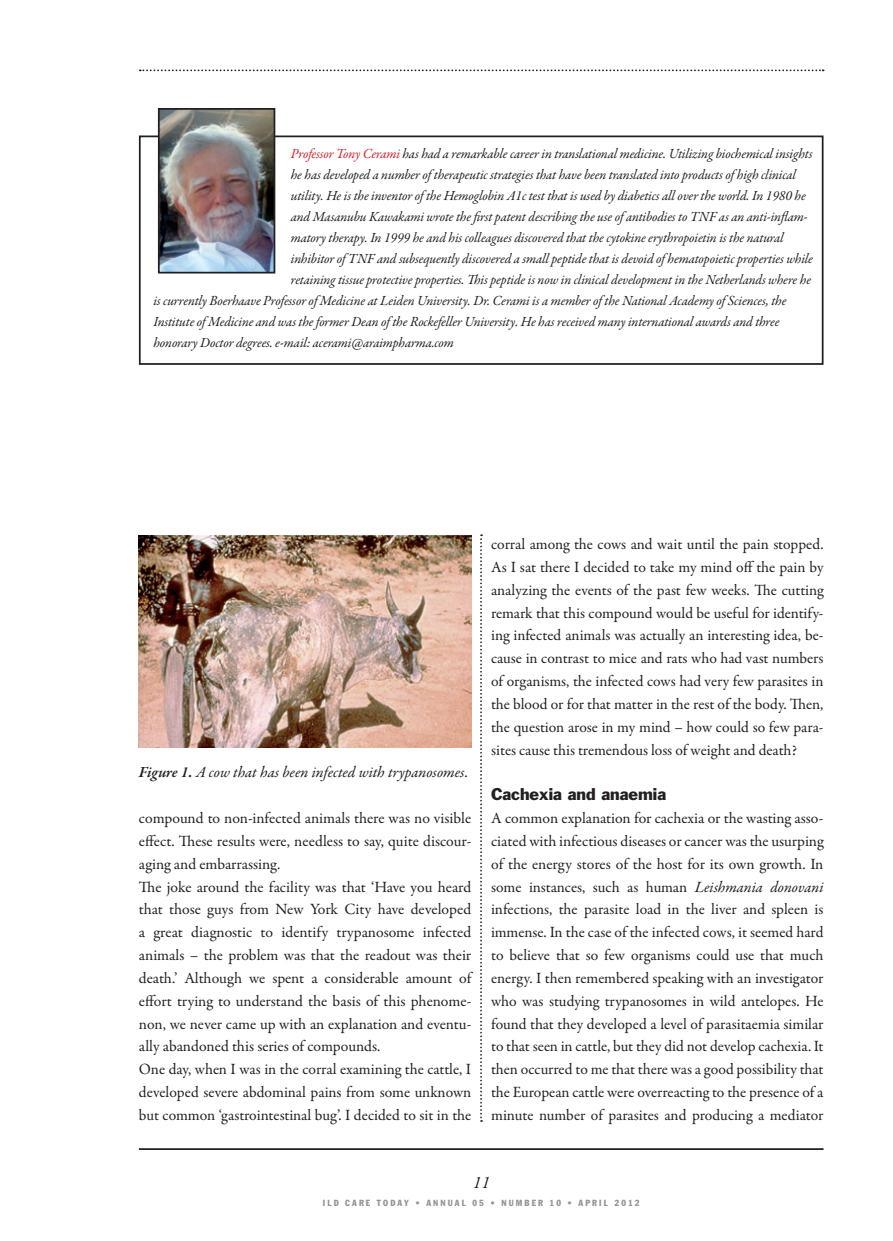
<style>
.page{position:relative;width:893px;height:1241px;background:#fff}
.page>*{position:absolute;margin:0;border:0;box-sizing:border-box;transform-origin:0 0}
.t1{font:italic 17.5px "Adobe Garamond Pro";color:#231f20}
.t2{font:15.75px/22.8px "Garamond Premr Pro";color:#231f20;text-align:justify}
.t3{font:italic 15.75px "Garamond Premr Pro";letter-spacing:-.005em;color:#231f20}
.t4{font:15.75px "Franklin Gothic LT";color:#231f20}
.t5{font:italic 14px "Garamond Premr Pro";letter-spacing:-.015em;color:#231f20}
.t6{font:condensed 8.75px "Franklin Gothic LT";letter-spacing:.24em;color:#939598}
.s1{color:#d1232a}
.s2{font-weight:600}
.s3{font-style:normal}
.s4{font-style:italic}
</style>
<div class="page">
<hr style="left:139px;top:1147px;width:684px;height:2px;background:#231f20">
<svg style="left:140px;top:69px;width:684px;height:2px"></svg>
<div style="left:139px;top:135px;width:684px;height:230px;border:2px solid #231f20"></div>
<svg style="left:480px;top:534px;width:2px;height:587px"></svg>
<img style="left:161px;top:111px;width:111px;height:159px">
<div style="left:158px;top:108px;width:117px;height:165px;border:2px solid #231f20"></div>
<img style="left:139px;top:535px;width:332px;height:212px">
<p class="t5" style="left:291px;top:144px;width:523px"><span class="s1">Professor Tony Cerami</span> has had a remarkable career in translational medicine. Utilizing biochemical insights</p>
<p class="t5" style="left:291px;top:165px;width:507px">he has developed a number of therapeutic strategies that have been translated into products of high clinical</p>
<p class="t5" style="left:291px;top:186px;width:517px">utility. He is the inventor of the Hemoglobin A1c test that is used by diabetics all over the world. In 1980 he</p>
<p class="t5" style="left:291px;top:207px;width:518px">and Masanubu Kawakami wrote the first patent describing the use of antibodies to TNF as an anti-inflam-</p>
<p class="t5" style="left:291px;top:228px;width:494px">matory therapy. In 1999 he and his colleagues discovered that the cytokine erythropoietin is the natural</p>
<p class="t5" style="left:291px;top:249px;width:524px">inhibitor of TNF and subsequently discovered a small peptide that is devoid of hematopoietic properties while</p>
<p class="t5" style="left:291px;top:270px;width:522px">retaining tissue protective properties. This peptide is now in clinical development in the Netherlands where he</p>
<p class="t5" style="left:153px;top:291px;width:634px">is currently Boerhaave Professor of Medicine at Leiden University. Dr. Cerami is a member of the National Academy of Sciences, the</p>
<p class="t5" style="left:153px;top:312px;width:628px">Institute of Medicine and was the former Dean of the Rockefeller University. He has received many international awards and three</p>
<p class="t5" style="left:153px;top:333px;width:302px">honorary Doctor degrees. e-mail: acerami@araimpharma.com</p>
<p class="t3" style="left:139px;top:762px;width:330px"><span class="s2">Figure 1.</span> A cow that has been infected with trypanosomes<span class="s3">.</span></p>
<p class="t2" style="left:139px;top:807px;width:334px;text-align:left">compound to non-infected animals there was no visible effect. These results were, needless to say, quite discour&shy;aging and embarrassing.<br>The joke around the facility was that ‘Have you heard that those guys from New York City have developed a great diagnostic to identify trypanosome infected animals – the problem was that the readout was their death.’ Although we spent a considerable amount of effort trying to understand the basis of this phenome&shy;non, we never came up with an explanation and eventu&shy;ally abandoned this series of compounds.<br>One day, when I was in the corral examining the cattle, I developed severe abdominal pains from some unknown but common ‘gastrointestinal bug’. I decided to sit in the</p>
<p class="t2" style="left:491px;top:533px;width:334px">corral among the cows and wait until the pain stopped.<br>As I sat there I decided to take my mind off the pain by analyzing the events of the past few weeks. The cutting remark that this compound would be useful for identify&shy;ing infected animals was actually an interesting idea, be&shy;cause in contrast to mice and rats who had vast numbers of organisms, the infected cows had very few parasites in the blood or for that matter in the rest of the body. Then, the question arose in my mind – how could so few para&shy;sites cause this tremendous loss of weight and death?</p>
<p class="t4" style="left:491px;top:784px;width:176px">Cachexia and anaemia</p>
<p class="t2" style="left:491px;top:807px;width:334px">A common explanation for cachexia or the wasting asso&shy;ciated with infectious diseases or cancer was the usurping of the energy stores of the host for its own growth. In some instances, such as human <span class="s4">Leishmania donovani </span>infections, the parasite load in the liver and spleen is immense. In the case of the infected cows, it seemed hard to believe that so few organisms could use that much energy. I then remembered speaking with an investigator who was studying trypanosomes in wild antelopes. He found that they developed a level of parasitaemia similar to that seen in cattle, but they did not develop cachexia. It then occurred to me that there was a good possibility that the European cattle were overreacting to the presence of a minute number of parasites and producing a mediator</p>
<p class="t1" style="left:472px;top:1172px;width:19px">11</p>
<p class="t6" style="left:323px;top:1197px;width:318px">ILD CARE TODAY • ANNUAL 05 • NUMBER 10 • APRIL 2012</p>
</div>
